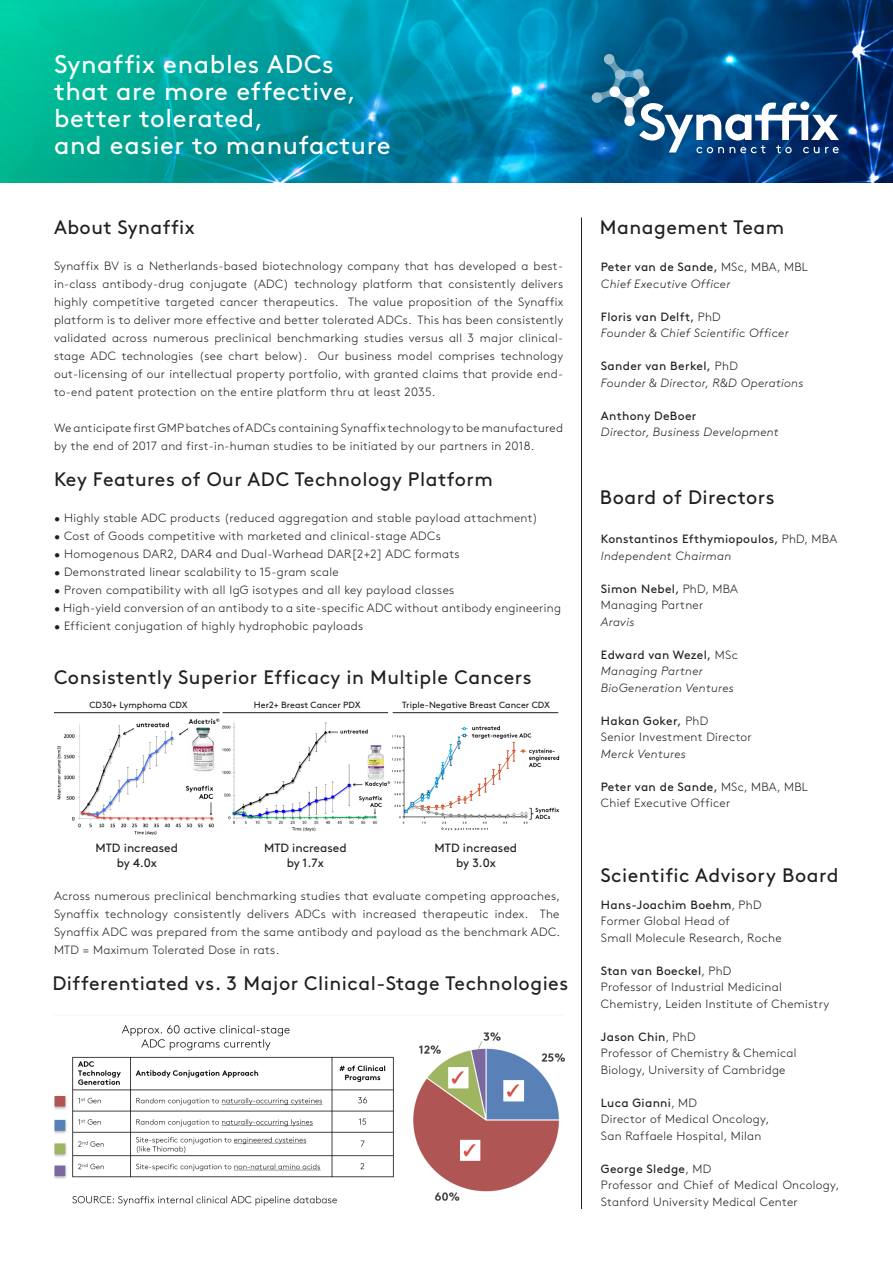
<style>
.page{position:relative;width:893px;height:1263px;background:#fff}
.page>*{position:absolute;margin:0;border:0;box-sizing:border-box;transform-origin:0 0}
.t1{font:25.5px "Brown";letter-spacing:.025em;color:#fff}
.t2{font:19.5px "Brown";letter-spacing:.025em;color:#231f20}
.t3{font:300 12px/18px "Brown";letter-spacing:.025em;color:#231f20;text-align:justify}
.t4{font:12px "Brown";letter-spacing:.025em;color:#231f20}
.t5{font:italic 300 12px "Brown";letter-spacing:.025em;color:#231f20}
.t6{font:12px "Brown";color:#231f20}
.t7{font:9px "Brown";color:#231f20}
.s1{font-weight:300}
</style>
<div class="page">
<img style="left:54px;top:1025px;width:511px;height:181px">
<img style="left:0;top:0;width:893px;height:183px">
<hr style="left:581px;top:217px;width:1px;height:992px;background:#231f20">
<svg style="left:591px;top:53px;width:248px;height:100px;background:#2a6594"></svg>
<img style="left:54px;top:713px;width:166px;height:123px">
<img style="left:392px;top:713px;width:167px;height:118px">
<img style="left:222px;top:722px;width:169px;height:110px">
<hr style="left:54px;top:712px;width:166px;height:1px;background:#231f20">
<hr style="left:222px;top:712px;width:166px;height:1px;background:#231f20">
<hr style="left:393px;top:712px;width:165px;height:1px;background:#231f20">
<p class="t1" style="left:54px;top:45px;width:281px">Synaffix enables ADCs</p>
<p class="t1" style="left:54px;top:72px;width:304px">that are more effective,</p>
<p class="t1" style="left:54px;top:99px;width:211px">better tolerated,</p>
<p class="t1" style="left:54px;top:126px;width:338px">and easier to manufacture</p>
<p class="t2" style="left:54px;top:212px;width:142px">About Synaffix</p>
<p class="t2" style="left:600px;top:212px;width:186px">Management Team</p>
<p class="t3" style="left:54px;top:256px;width:511px">Synaffix BV is a Netherlands-based biotechnology company that has developed a best&shy;in-class antibody-drug conjugate (ADC) technology platform that consistently delivers highly competitive targeted cancer therapeutics. The value proposition of the Synaffix platform is to deliver more effective and better tolerated ADCs. This has been consistently validated across numerous preclinical benchmarking studies versus all 3 major clinical&shy;stage ADC technologies (see chart below). Our business model comprises technology out-licensing of our intellectual property portfolio, with granted claims that provide end&shy;to-end patent protection on the entire platform thru at least 2035.</p>
<p class="t3" style="left:54px;top:418px;width:511px">We anticipate first GMP batches of ADCs containing Synaffix technology to be manufactured by the end of 2017 and first-in-human studies to be initiated by our partners in 2018.</p>
<p class="t2" style="left:54px;top:464px;width:440px">Key Features of Our ADC Technology Platform</p>
<p class="t3" style="left:54px;top:508px;width:485px">• Highly stable ADC products (reduced aggregation and stable payload attachment)</p>
<p class="t3" style="left:54px;top:526px;width:388px">• Cost of Goods competitive with marketed and clinical-stage ADCs</p>
<p class="t3" style="left:54px;top:544px;width:407px">• Homogenous DAR2, DAR4 and Dual-Warhead DAR[2+2] ADC formats</p>
<p class="t3" style="left:54px;top:562px;width:286px">• Demonstrated linear scalability to 15-gram scale</p>
<p class="t3" style="left:54px;top:580px;width:402px">• Proven compatibility with all IgG isotypes and all key payload classes</p>
<p class="t3" style="left:54px;top:598px;width:508px">• High-yield conversion of an antibody to a site-specific ADC without antibody engineering</p>
<p class="t3" style="left:54px;top:616px;width:311px">• Efficient conjugation of highly hydrophobic payloads</p>
<p class="t2" style="left:54px;top:662px;width:479px">Consistently Superior Efficacy in Multiple Cancers</p>
<p class="t7" style="left:89px;top:698px;width:100px">CD30+ Lymphoma CDX</p>
<p class="t7" style="left:254px;top:698px;width:108px">Her2+ Breast Cancer PDX</p>
<p class="t7" style="left:402px;top:698px;width:149px">Triple-Negative Breast Cancer CDX</p>
<p class="t6" style="left:96px;top:839px;width:84px">MTD increased</p>
<p class="t4" style="left:117px;top:853px;width:42px">by 4.0x</p>
<p class="t6" style="left:264px;top:839px;width:84px">MTD increased</p>
<p class="t4" style="left:287px;top:853px;width:39px">by 1.7x</p>
<p class="t6" style="left:435px;top:839px;width:84px">MTD increased</p>
<p class="t4" style="left:456px;top:853px;width:41px">by 3.0x</p>
<p class="t3" style="left:54px;top:886px;width:508px">Across numerous preclinical benchmarking studies that evaluate competing approaches, Synaffix technology consistently delivers ADCs with increased therapeutic index. The Synaffix ADC was prepared from the same antibody and payload as the benchmark ADC.<br>MTD = Maximum Tolerated Dose in rats.</p>
<p class="t2" style="left:52px;top:968px;width:517px">Differentiated vs. 3 Major Clinical-Stage Technologies</p>
<p class="t4" style="left:601px;top:258px;width:209px">Peter van de Sande, <span class="s1">MSc, MBA, MBL</span></p>
<p class="t5" style="left:601px;top:275px;width:131px">Chief Executive Officer</p>
<p class="t4" style="left:601px;top:307px;width:121px">Floris van Delft, <span class="s1">PhD</span></p>
<p class="t5" style="left:601px;top:324px;width:189px">Founder &amp; Chief Scientific Officer</p>
<p class="t4" style="left:601px;top:357px;width:138px">Sander van Berkel, <span class="s1">PhD</span></p>
<p class="t5" style="left:601px;top:374px;width:204px">Founder &amp; Director, R&amp;D Operations</p>
<p class="t4" style="left:601px;top:406px;width:97px">Anthony DeBoer</p>
<p class="t5" style="left:601px;top:423px;width:179px">Director, Business Development</p>
<p class="t2" style="left:600px;top:482px;width:176px">Board of Directors</p>
<p class="t4" style="left:601px;top:530px;width:238px">Konstantinos Efthymiopoulos, <span class="s1">PhD, MBA</span></p>
<p class="t5" style="left:601px;top:547px;width:132px">Independent Chairman</p>
<p class="t4" style="left:601px;top:579px;width:139px">Simon Nebel, <span class="s1">PhD, MBA</span></p>
<p class="t3" style="left:601px;top:595px;width:104px">Managing Partner</p>
<p class="t5" style="left:601px;top:613px;width:35px">Aravis</p>
<p class="t4" style="left:601px;top:645px;width:138px">Edward van Wezel, <span class="s1">MSc</span></p>
<p class="t5" style="left:601px;top:662px;width:103px">Managing Partner</p>
<p class="t5" style="left:601px;top:679px;width:134px">BioGeneration Ventures</p>
<p class="t4" style="left:601px;top:711px;width:109px">Hakan Goker, <span class="s1">PhD</span></p>
<p class="t3" style="left:601px;top:727px;width:152px">Senior Investment Director</p>
<p class="t5" style="left:601px;top:745px;width:86px">Merck Ventures</p>
<p class="t4" style="left:601px;top:777px;width:209px">Peter van de Sande, <span class="s1">MSc, MBA, MBL</span></p>
<p class="t3" style="left:601px;top:793px;width:131px">Chief Executive Officer</p>
<p class="t2" style="left:600px;top:860px;width:240px">Scientific Advisory Board</p>
<p class="t4" style="left:601px;top:895px;width:162px">Hans-Joachim Boehm<span class="s1">, PhD</span></p>
<p class="t3" style="left:601px;top:911px;width:130px">Former Global Head of</p>
<p class="t3" style="left:601px;top:928px;width:182px">Small Molecule Research, Roche</p>
<p class="t4" style="left:601px;top:961px;width:132px">Stan van Boeckel<span class="s1">, PhD</span></p>
<p class="t3" style="left:601px;top:977px;width:182px">Professor of Industrial Medicinal</p>
<p class="t3" style="left:601px;top:994px;width:230px">Chemistry, Leiden Institute of Chemistry</p>
<p class="t4" style="left:601px;top:1027px;width:96px">Jason Chin<span class="s1">, PhD</span></p>
<p class="t3" style="left:601px;top:1043px;width:197px">Professor of Chemistry &amp; Chemical</p>
<p class="t3" style="left:601px;top:1060px;width:186px">Biology, University of Cambridge</p>
<p class="t4" style="left:601px;top:1093px;width:98px">Luca Gianni<span class="s1">, MD</span></p>
<p class="t3" style="left:601px;top:1109px;width:170px">Director of Medical Oncology,</p>
<p class="t3" style="left:601px;top:1126px;width:162px">San Raffaele Hospital, Milan</p>
<p class="t4" style="left:601px;top:1159px;width:112px">George Sledge<span class="s1">, MD</span></p>
<p class="t3" style="left:601px;top:1176px;width:240px;line-height:16.5px">Professor and Chief of Medical Oncology,<br>Stanford University Medical Center</p>
</div>
